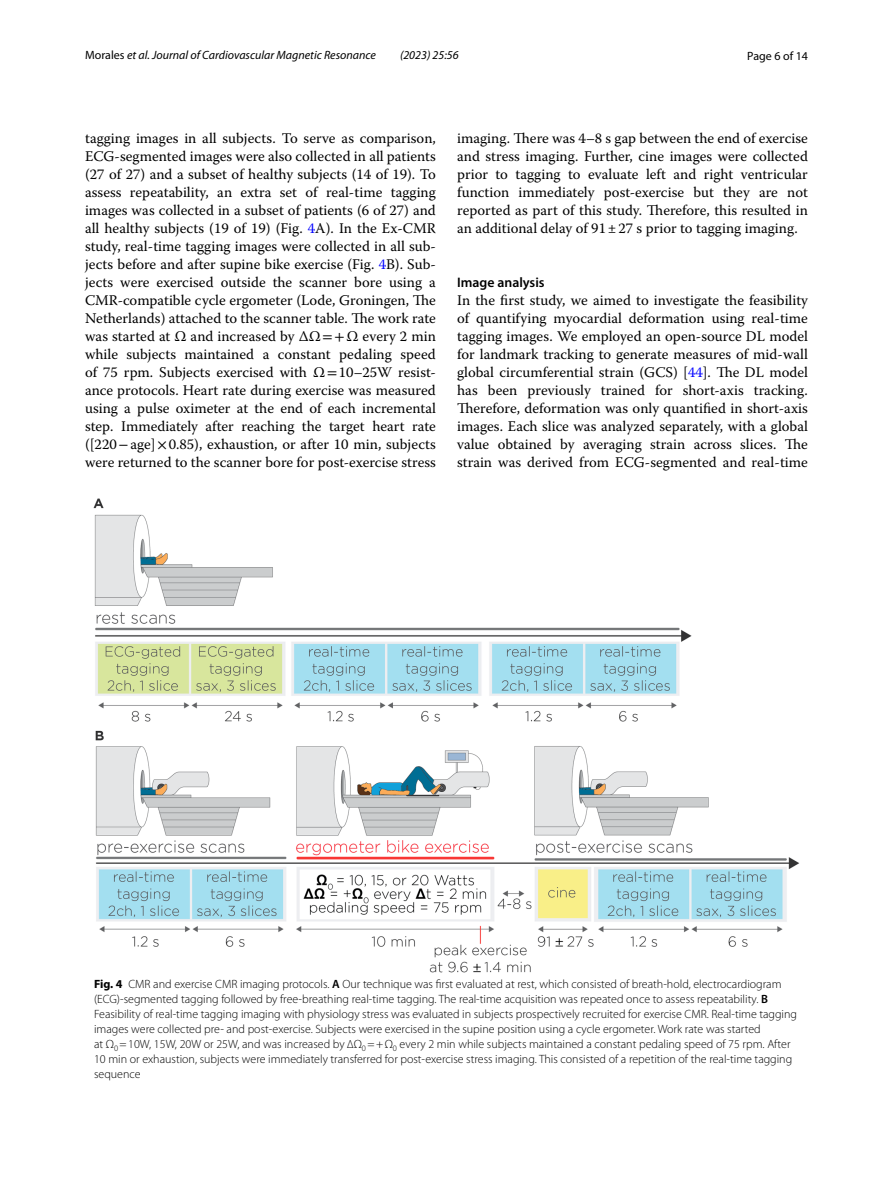
<style>
.page{position:relative;width:893px;height:1187px;background:#fff}
.page>*{position:absolute;margin:0;border:0;box-sizing:border-box;transform-origin:0 0}
.t1{font:14.7px/18px "Warnock Pro";color:#000;text-align:justify}
.t2{font:600 13.8px "Myriad Pro";color:#000}
.t3{font:300 12px/15px "Myriad Pro";color:#000}
.t4{font:italic 12px "Myriad Pro";color:#000}
.t5{font:12px "Myriad Pro";color:#000}
.s1{font-style:normal}
.s2{color:#00f}
.s3{font-family:"STIX"}
.s4{font-weight:700}
.s5{font-weight:600}
</style>
<div class="page">
<img style="left:94px;top:498px;width:705px;height:474px">
<p class="t4" style="left:85px;top:48px;width:292px"><span class="s1">Morales</span> et al. Journal of Cardiovascular Magnetic Resonance</p>
<p class="t4" style="left:400px;top:48px;width:60px">(2023) 25:56</p>
<p class="t5" style="left:747px;top:48px;width:62px">Page 6 of 14</p>
<p class="t1" style="left:85px;top:128px;width:352px">tagging images in all subjects. To serve as comparison, ECG-segmented images were also collected in all patients (27 of 27) and a subset of healthy subjects (14 of 19). To assess repeatability, an extra set of real-time tagging images was collected in a subset of patients (6 of 27) and all healthy subjects (19 of 19) (Fig. <span class="s2">4</span>A). In the Ex-CMR study, real-time tagging images were collected in all sub&shy;jects before and after supine bike exercise (Fig. <span class="s2">4</span>B). Sub&shy;jects were exercised outside the scanner bore using a CMR-compatible cycle ergometer (Lode, Groningen, The Netherlands) attached to the scanner table. The work rate was started at Ω and increased by ∆Ω<span class="s3">=+</span>Ω every 2 min while subjects maintained a constant pedaling speed of 75 rpm. Subjects exercised with Ω<span class="s3">=</span>10–25W resist&shy;ance protocols. Heart rate during exercise was measured using a pulse oximeter at the end of each incremental step. Immediately after reaching the target heart rate ([220<span class="s3">−</span>age]<span class="s3">×</span>0.85), exhaustion, or after 10 min, subjects were returned to the scanner bore for post-exercise stress</p>
<p class="t1" style="left:457px;top:128px;width:352px">imaging. There was 4–8 s gap between the end of exercise and stress imaging. Further, cine images were collected prior to tagging to evaluate left and right ventricular function immediately post-exercise but they are not reported as part of this study. Therefore, this resulted in an additional delay of 91±27 s prior to tagging imaging.</p>
<p class="t2" style="left:457px;top:273px;width:89px">Image analysis</p>
<p class="t1" style="left:457px;top:290px;width:352px">In the first study, we aimed to investigate the feasibility of quantifying myocardial deformation using real-time tagging images. We employed an open-source DL model for landmark tracking to generate measures of mid-wall global circumferential strain (GCS) [<span class="s2">44</span>]. The DL model has been previously trained for short-axis tracking.<br>Therefore, deformation was only quantified in short-axis images. Each slice was analyzed separately, with a global value obtained by averaging strain across slices. The strain was derived from ECG-segmented and real-time</p>
<p class="t3" style="left:94px;top:976px;width:704px"><span class="s4">Fig. 4</span> CMR and exercise CMR imaging protocols. <span class="s5">A</span> Our technique was first evaluated at rest, which consisted of breath-hold, electrocardiogram (ECG)-segmented tagging followed by free-breathing real-time tagging. The real-time acquisition was repeated once to assess repeatability. <span class="s5">B </span>Feasibility of real-time tagging imaging with physiology stress was evaluated in subjects prospectively recruited for exercise CMR. Real-time tagging images were collected pre- and post-exercise. Subjects were exercised in the supine position using a cycle ergometer. Work rate was started<br>at Ω<sub>0</sub> =10W, 15W, 20W or 25W, and was increased by ∆Ω<sub>0</sub> =+Ω<sub>0</sub> every 2 min while subjects maintained a constant pedaling speed of 75 rpm. After 10 min or exhaustion, subjects were immediately transferred for post-exercise stress imaging. This consisted of a repetition of the real-time tagging sequence</p>
</div>
